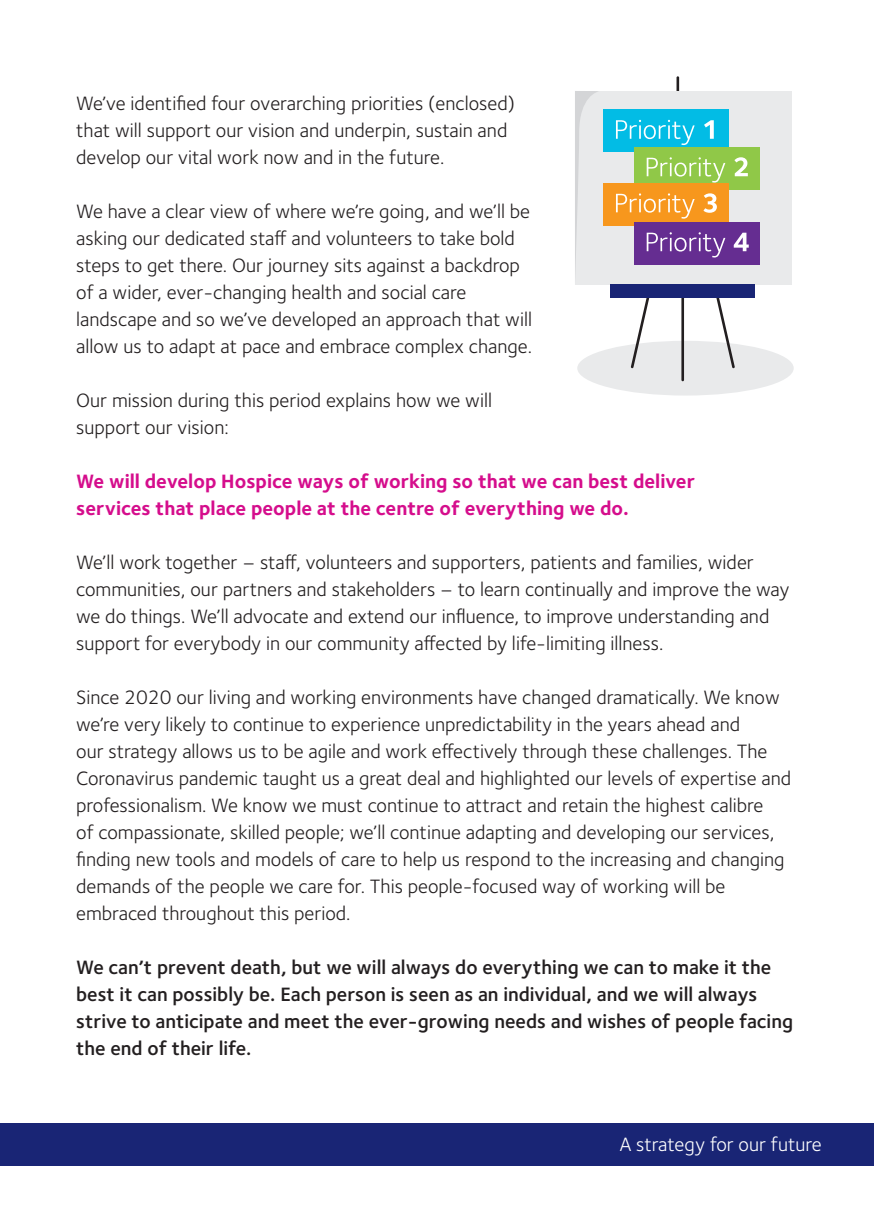
<style>
.page{position:relative;width:874px;height:1225px;background:#fff}
.page>*{position:absolute;margin:0;border:0;box-sizing:border-box;transform-origin:0 0}
.t1{font:20px/27px "Foundry Sterling";color:#231f20}
.t2{font:600 20px/27px "Foundry Sterling";color:#231f20}
.t3{font:700 20px/27px "Foundry Sterling";color:#d50d8c}
.t4{font:20px "Foundry Sterling";color:#fff}
</style>
<div class="page">
<div style="left:0;top:1123px;width:873px;height:42px;background:#192575"></div>
<div style="left:577px;top:341px;width:216px;height:54px;background:#e9eaeb;border-radius:50%"></div>
<svg style="left:676px;top:76px;width:2px;height:15px"></svg>
<hr style="left:681px;top:268px;width:2px;height:113px;background:#231f20">
<svg style="left:716px;top:298px;width:18px;height:70px"></svg>
<svg style="left:630px;top:298px;width:20px;height:70px"></svg>
<div style="left:574px;top:91px;width:217px;height:193px;background:#e9eaeb"></div>
<div style="left:609px;top:284px;width:145px;height:14px;background:#192575"></div>
<svg style="left:574px;top:91px;width:24px;height:193px"></svg>
<div style="left:603px;top:110px;width:126px;height:42px;background:#02bce5"></div>
<svg style="left:616px;top:120px;width:97px;height:25px"></svg>
<div style="left:634px;top:147px;width:125px;height:42px;background:#90c848"></div>
<svg style="left:646px;top:157px;width:101px;height:26px"></svg>
<div style="left:603px;top:183px;width:126px;height:42px;background:#f7971d"></div>
<svg style="left:616px;top:193px;width:100px;height:26px"></svg>
<div style="left:634px;top:222px;width:125px;height:42px;background:#652d91"></div>
<svg style="left:646px;top:232px;width:102px;height:25px"></svg>
<p class="t1" style="left:76px;top:90px;width:440px">We’ve identified four overarching priorities (enclosed) that will support our vision and underpin, sustain and develop our vital work now and in the future.</p>
<p class="t1" style="left:76px;top:198px;width:457px">We have a clear view of where we’re going, and we’ll be asking our dedicated staff and volunteers to take bold steps to get there. Our journey sits against a backdrop of a wider, ever-changing health and social care landscape and so we’ve developed an approach that will allow us to adapt at pace and embrace complex change.</p>
<p class="t1" style="left:76px;top:387px;width:417px">Our mission during this period explains how we will support our vision:</p>
<p class="t3" style="left:76px;top:468px;width:620px">We will develop Hospice ways of working so that we can best deliver services that place people at the centre of everything we do.</p>
<p class="t1" style="left:76px;top:549px;width:714px">We’ll work together – staff, volunteers and supporters, patients and families, wider communities, our partners and stakeholders – to learn continually and improve the way we do things. We’ll advocate and extend our influence, to improve understanding and support for everybody in our community affected by life-limiting illness.</p>
<p class="t1" style="left:76px;top:684px;width:716px">Since 2020 our living and working environments have changed dramatically. We know we’re very likely to continue to experience unpredictability in the years ahead and<br>our strategy allows us to be agile and work effectively through these challenges. The Coronavirus pandemic taught us a great deal and highlighted our levels of expertise and professionalism. We know we must continue to attract and retain the highest calibre<br>of compassionate, skilled people; we’ll continue adapting and developing our services, finding new tools and models of care to help us respond to the increasing and changing demands of the people we care for. This people-focused way of working will be embraced throughout this period.</p>
<p class="t2" style="left:76px;top:954px;width:718px">We can’t prevent death, but we will always do everything we can to make it the best it can possibly be. Each person is seen as an individual, and we will always strive to anticipate and meet the ever-growing needs and wishes of people facing the end of their life.</p>
<p class="t4" style="left:619px;top:1132px;width:203px">A strategy for our future</p>
</div>
